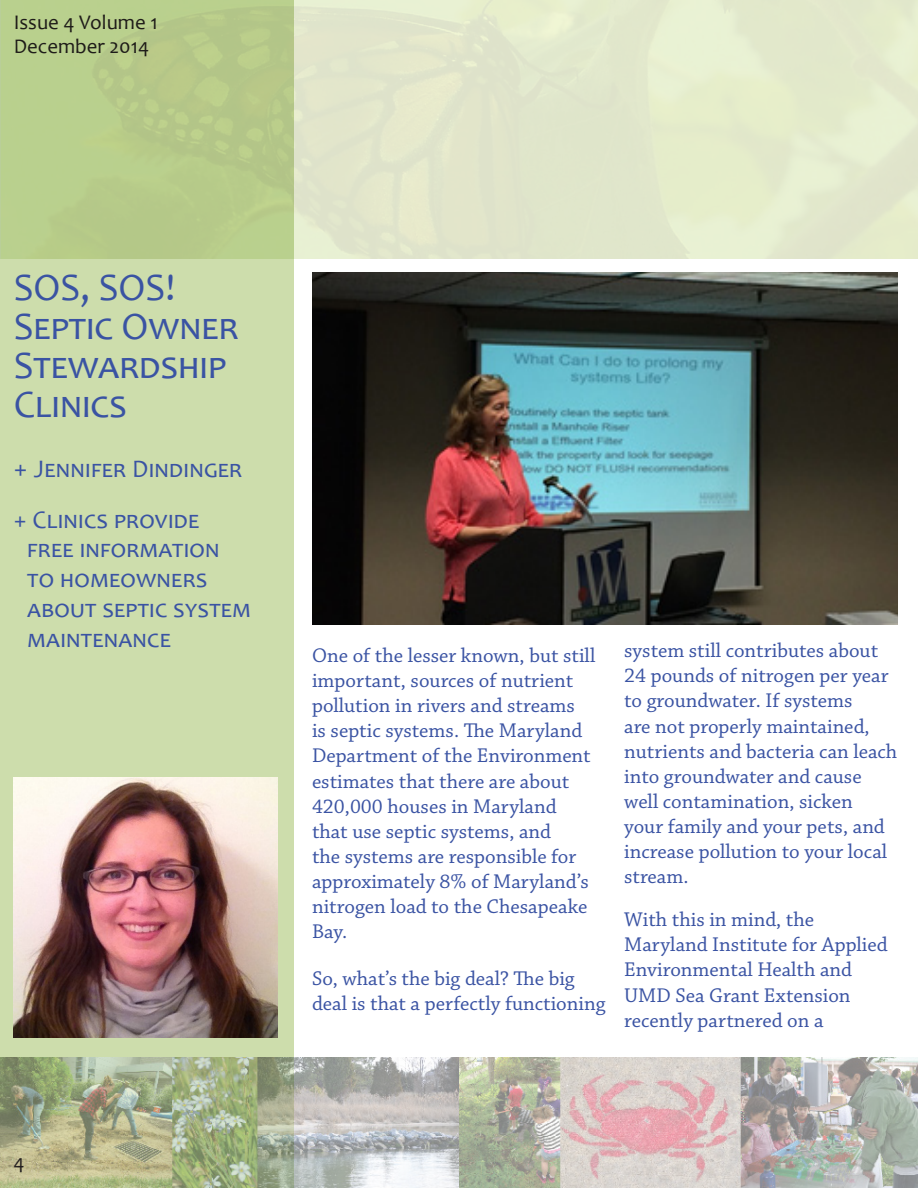
<style>
.page{position:relative;width:918px;height:1188px;background:#fff}
.page>*{position:absolute;margin:0;border:0;box-sizing:border-box;transform-origin:0 0}
.Summary_Bar_Header{font:38.85px/38.8px "Candara";color:#3a53a3}
.Summary_Bar_Text{font:25.35px/29.8px "Candara";letter-spacing:.01em;color:#3a53a3}
.Main_Text{font:20.85px/25px "Chaparral Pro";color:#3a53a3}
.Issue___Volume_ID{font:20.85px "Candara";color:#231f20}
.s1{font-size:26.85px}
</style>
<div class="page">
<svg style="left:1px;top:0;width:293px;height:1188px;background:#c6d7a1"></svg>
<img style="left:0;top:1058px;width:918px;height:130px">
<img style="left:14px;top:778px;width:264px;height:259px">
<img style="left:313px;top:272px;width:585px;height:352px">
<p class="Issue___Volume_ID" style="left:14px;top:9px;width:145px">Issue 4 Volume 1</p>
<p class="Issue___Volume_ID" style="left:14px;top:33px;width:137px">December 2014</p>
<p class="Summary_Bar_Header" style="left:14px;top:268px;width:226px">SOS, SOS!<br>Septic Owner<br>Stewardship<br>Clinics</p>
<p class="Summary_Bar_Text" style="left:14px;top:454px;width:230px"><span class="s1">+</span> Jennifer Dindinger</p>
<p class="Summary_Bar_Text" style="left:27px;top:504px;width:225px;text-indent:-13px">+ Clinics provide free information to homeowners about septic system maintenance</p>
<p class="Issue___Volume_ID" style="left:14px;top:1149px;width:13px">4</p>
<p class="Main_Text" style="left:312px;top:644px;width:285px">One of the lesser known, but still important, sources of nutrient pollution in rivers and streams<br>is septic systems. The Maryland<br>Department of the Environment estimates that there are about<br>420,000 houses in Maryland that use septic systems, and<br>the systems are responsible for approximately 8% of Maryland’s nitrogen load to the Chesapeake<br>Bay.</p>
<p class="Main_Text" style="left:312px;top:967px;width:295px">So, what’s the big deal? The big deal is that a perfectly functioning</p>
<p class="Main_Text" style="left:624px;top:639px;width:275px">system still contributes about<br>24 pounds of nitrogen per year to groundwater. If systems<br>are not properly maintained, nutrients and bacteria can leach into groundwater and cause well contamination, sicken<br>your family and your pets, and increase pollution to your local stream.</p>
<p class="Main_Text" style="left:624px;top:908px;width:265px">With this in mind, the<br>Maryland Institute for Applied<br>Environmental Health and<br>UMD Sea Grant Extension recently partnered on a</p>
</div>
